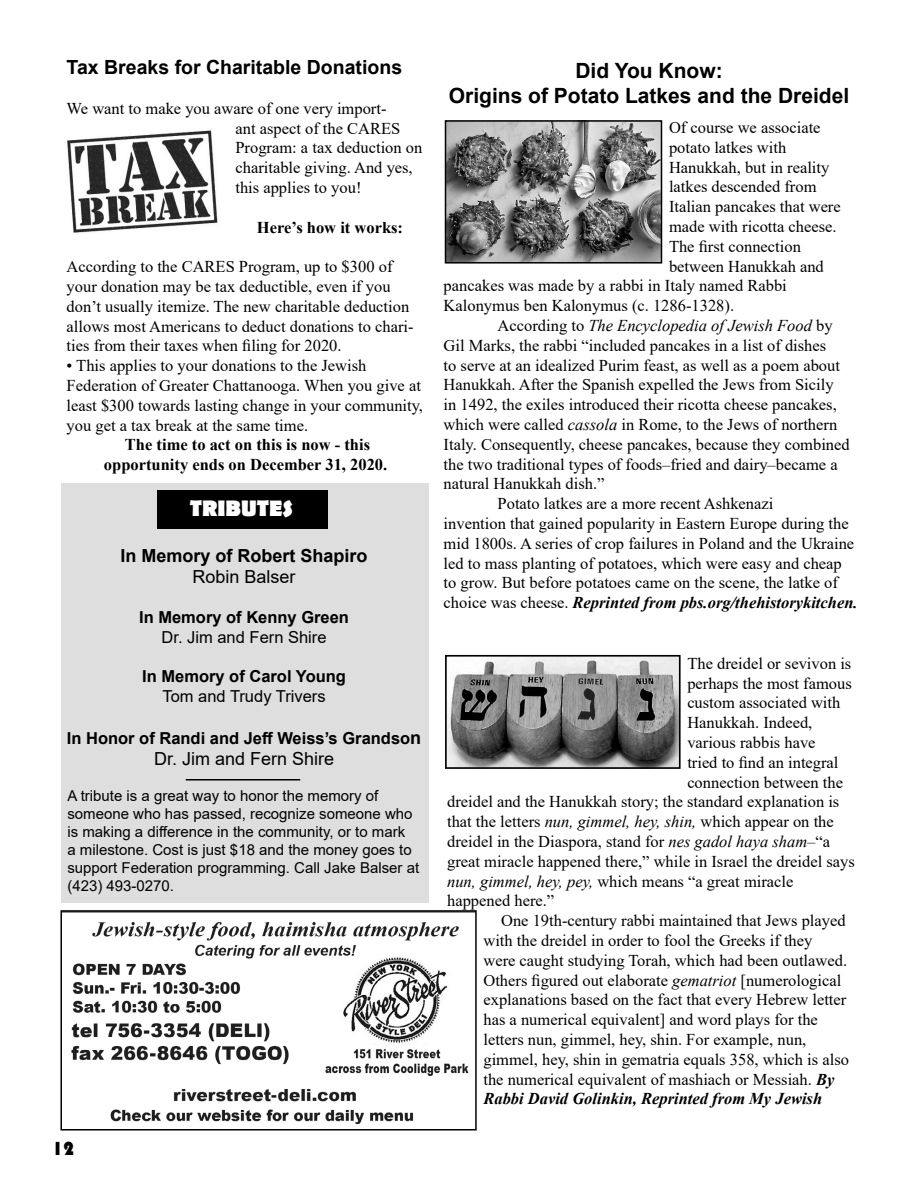
<style>
.page{position:relative;width:918px;height:1188px;background:#fff}
.page>*{position:absolute;margin:0;border:0;box-sizing:border-box;transform-origin:0 0}
.t1{font:700 22.5px "Berlin Sans FB";color:#fff}
.t2{font:700 21px/25.2px "Arial";color:#000;text-align:center}
.t3{font:700 19.5px "Arial";color:#000}
.t4{font:19.5px "Bauhaus 93";color:#000}
.t5{font:18px "Arial";color:#000}
.t6{font:700 18px "Arial";color:#000}
.t7{font:16.5px/19.8px "Times New Roman";color:#000}
.t8{font:italic 700 16.5px "Times New Roman";color:#000}
.t9{font:700 16.5px/19.8px "Times New Roman";color:#000;text-align:center}
.t10{font:700 16.5px "Arial";color:#000}
.t11{font:italic 16.5px "Times New Roman";color:#000}
.t12{font:16.5px "Arial";color:#000}
.t13{font:15px/18px "Arial";color:#000}
.s1{font-size:18px}
.s2{font-style:normal}
.s3{font-style:italic}
.s4{font-weight:400;font-style:normal}
.s5{font-weight:700;font-style:italic}
</style>
<div class="page">
<img style="left:67px;top:130px;width:151px;height:103px">
<img style="left:71px;top:922px;width:398px;height:203px">
<div style="left:60px;top:910px;width:417px;height:221px;border:2px solid #000"></div>
<img style="left:448px;top:123px;width:211px;height:138px">
<div style="left:445px;top:120px;width:217px;height:144px;border:2px solid #000"></div>
<img style="left:448px;top:658px;width:230px;height:108px">
<div style="left:445px;top:655px;width:236px;height:114px;border:2px solid #000"></div>
<div style="left:62px;top:484px;width:367px;height:419px;background:#dedede"></div>
<div style="left:158px;top:490px;width:170px;height:38px;background:#000"></div>
<hr style="left:186px;top:779px;width:114px;height:2px;background:#000">
<p class="t3" style="left:67px;top:54px;width:337px">Tax Breaks for Charitable Donations</p>
<p class="t7" style="left:235px;top:98px;width:188px;text-indent:-169px">We want to make you aware of one very import-<br>ant aspect of the CARES<br>Program: a tax deduction on charitable giving. And yes, this applies to you!</p>
<p class="t9" style="left:257px;top:217px;width:148px">Here’s how it works:</p>
<p class="t7" style="left:67px;top:256px;width:348px">According to the CARES Program, up to $300 of your donation may be tax deductible, even if you don’t usually itemize. The new charitable deduction allows most Americans to deduct donations to chari&shy;ties from their taxes when filing for 2020.</p>
<p class="t7" style="left:67px;top:355px;width:358px">• This applies to your donations to the Jewish Federation of Greater Chattanooga. When you give at least $300 towards lasting change in your community, you get a tax break at the same time.</p>
<p class="t9" style="left:104px;top:434px;width:285px">The time to act on this is now - this opportunity ends on December 31, 2020.</p>
<h1 class="t1" style="left:190px;top:496px;width:105px">TRIBUTES</h1>
<p class="t6" style="left:121px;top:543px;width:249px">In Memory of Robert Shapiro</p>
<p class="t5" style="left:193px;top:565px;width:105px">Robin Balser</p>
<p class="t10" style="left:139px;top:606px;width:211px">In Memory of Kenny Green</p>
<p class="t12" style="left:162px;top:626px;width:167px">Dr. Jim and Fern Shire</p>
<p class="t10" style="left:142px;top:665px;width:205px">In Memory of Carol Young</p>
<p class="t12" style="left:162px;top:685px;width:165px">Tom and Trudy Trivers</p>
<p class="t10" style="left:67px;top:726px;width:356px">In Honor of Randi and Jeff Weiss’s Grandso<span class="s1">n</span></p>
<p class="t5" style="left:154px;top:746px;width:182px">Dr. Jim and Fern Shire</p>
<p class="t13" style="left:67px;top:786px;width:353px">A tribute is a great way to honor the memory of someone who has passed, recognize someone who is making a difference in the community, or to mark<br>a milestone. Cost is just $18 and the money goes to support Federation programming. Call Jake Balser at (423) 493-0270.</p>
<p class="t4" style="left:52px;top:1137px;width:23px">12</p>
<p class="t2" style="left:449px;top:58px;width:402px">Did You Know:<br>Origins of Potato Latkes and the Dreidel</p>
<p class="t7" style="left:669px;top:117px;width:153px">Of course we associate</p>
<p class="t7" style="left:669px;top:137px;width:119px">potato latkes with</p>
<p class="t7" style="left:669px;top:157px;width:162px">Hanukkah, but in reality</p>
<p class="t7" style="left:669px;top:177px;width:149px">latkes descended from</p>
<p class="t7" style="left:669px;top:196px;width:173px">Italian pancakes that were</p>
<p class="t7" style="left:669px;top:216px;width:169px">made with ricotta cheese.</p>
<p class="t7" style="left:669px;top:236px;width:133px">The first connection</p>
<p class="t7" style="left:669px;top:256px;width:156px">between Hanukkah and</p>
<p class="t7" style="left:444px;top:276px;width:345px">pancakes was made by a rabbi in Italy named Rabbi</p>
<p class="t7" style="left:444px;top:295px;width:292px">Kalonymus ben Kalonymus (c. 1286-1328).</p>
<p class="t11" style="left:498px;top:314px;width:336px"><span class="s2">According to</span> The Encyclopedia of Jewish Food <span class="s2">by</span></p>
<p class="t7" style="left:444px;top:335px;width:384px">Gil Marks, the rabbi “included pancakes in a list of dishes</p>
<p class="t7" style="left:444px;top:355px;width:398px">to serve at an idealized Purim feast, as well as a poem about</p>
<p class="t7" style="left:444px;top:375px;width:391px">Hanukkah. After the Spanish expelled the Jews from Sicily</p>
<p class="t7" style="left:444px;top:394px;width:395px">in 1492, the exiles introduced their ricotta cheese pancakes,</p>
<p class="t7" style="left:444px;top:414px;width:395px">which were called <span class="s3">cassola</span> in Rome, to the Jews of northern</p>
<p class="t7" style="left:444px;top:434px;width:408px">Italy. Consequently, cheese pancakes, because they combined</p>
<p class="t7" style="left:444px;top:454px;width:396px">the two traditional types of foods–fried and dairy–became a</p>
<p class="t7" style="left:444px;top:474px;width:162px">natural Hanukkah dish.”</p>
<p class="t7" style="left:498px;top:493px;width:277px">Potato latkes are a more recent Ashkenazi</p>
<p class="t7" style="left:444px;top:513px;width:407px">invention that gained popularity in Eastern Europe during the</p>
<p class="t7" style="left:444px;top:533px;width:412px">mid 1800s. A series of crop failures in Poland and the Ukraine</p>
<p class="t7" style="left:444px;top:553px;width:400px">led to mass planting of potatoes, which were easy and cheap</p>
<p class="t7" style="left:444px;top:573px;width:396px">to grow. But before potatoes came on the scene, the latke of</p>
<p class="t8" style="left:444px;top:591px;width:416px"><span class="s4">choice was cheese.</span> Reprinted from pbs.org/thehistorykitchen.</p>
<p class="t7" style="left:687px;top:653px;width:166px">The dreidel or sevivon is</p>
<p class="t7" style="left:687px;top:673px;width:166px">perhaps the most famous</p>
<p class="t7" style="left:687px;top:693px;width:155px">custom associated with</p>
<p class="t7" style="left:687px;top:712px;width:127px">Hanukkah. Indeed,</p>
<p class="t7" style="left:687px;top:732px;width:130px">various rabbis have</p>
<p class="t7" style="left:687px;top:752px;width:153px">tried to find an integral</p>
<p class="t7" style="left:687px;top:772px;width:157px">connection between the</p>
<p class="t7" style="left:447px;top:792px;width:394px">dreidel and the Hanukkah story; the standard explanation is</p>
<p class="t7" style="left:447px;top:811px;width:388px">that the letters <span class="s3">nun, gimmel, hey, shin,</span> which appear on the</p>
<p class="t7" style="left:447px;top:831px;width:385px">dreidel in the Diaspora, stand for <span class="s3">nes gadol haya sham–</span>“a</p>
<p class="t7" style="left:447px;top:851px;width:409px">great miracle happened there,” while in Israel the dreidel says</p>
<p class="t7" style="left:447px;top:871px;width:348px"><span class="s3">nun, gimmel, hey, pey,</span> which means “a great miracle</p>
<p class="t7" style="left:447px;top:891px;width:109px">happened here.”</p>
<p class="t7" style="left:501px;top:910px;width:346px">One 19th-century rabbi maintained that Jews played</p>
<p class="t7" style="left:483px;top:930px;width:331px">with the dreidel in order to fool the Greeks if they</p>
<p class="t7" style="left:483px;top:950px;width:365px">were caught studying Torah, which had been outlawed.</p>
<p class="t7" style="left:483px;top:970px;width:359px">Others figured out elaborate <span class="s3">gematriot</span> [numerological</p>
<p class="t7" style="left:483px;top:990px;width:364px">explanations based on the fact that every Hebrew letter</p>
<p class="t7" style="left:483px;top:1009px;width:336px">has a numerical equivalent] and word plays for the</p>
<p class="t7" style="left:483px;top:1029px;width:324px">letters nun, gimmel, hey, shin. For example, nun,</p>
<p class="t7" style="left:483px;top:1049px;width:367px">gimmel, hey, shin in gematria equals 358, which is also</p>
<p class="t7" style="left:483px;top:1069px;width:352px">the numerical equivalent of mashiach or Messiah. <span class="s5">By</span></p>
<p class="t8" style="left:483px;top:1087px;width:340px">Rabbi David Golinkin, Reprinted from My Jewish</p>
</div>
